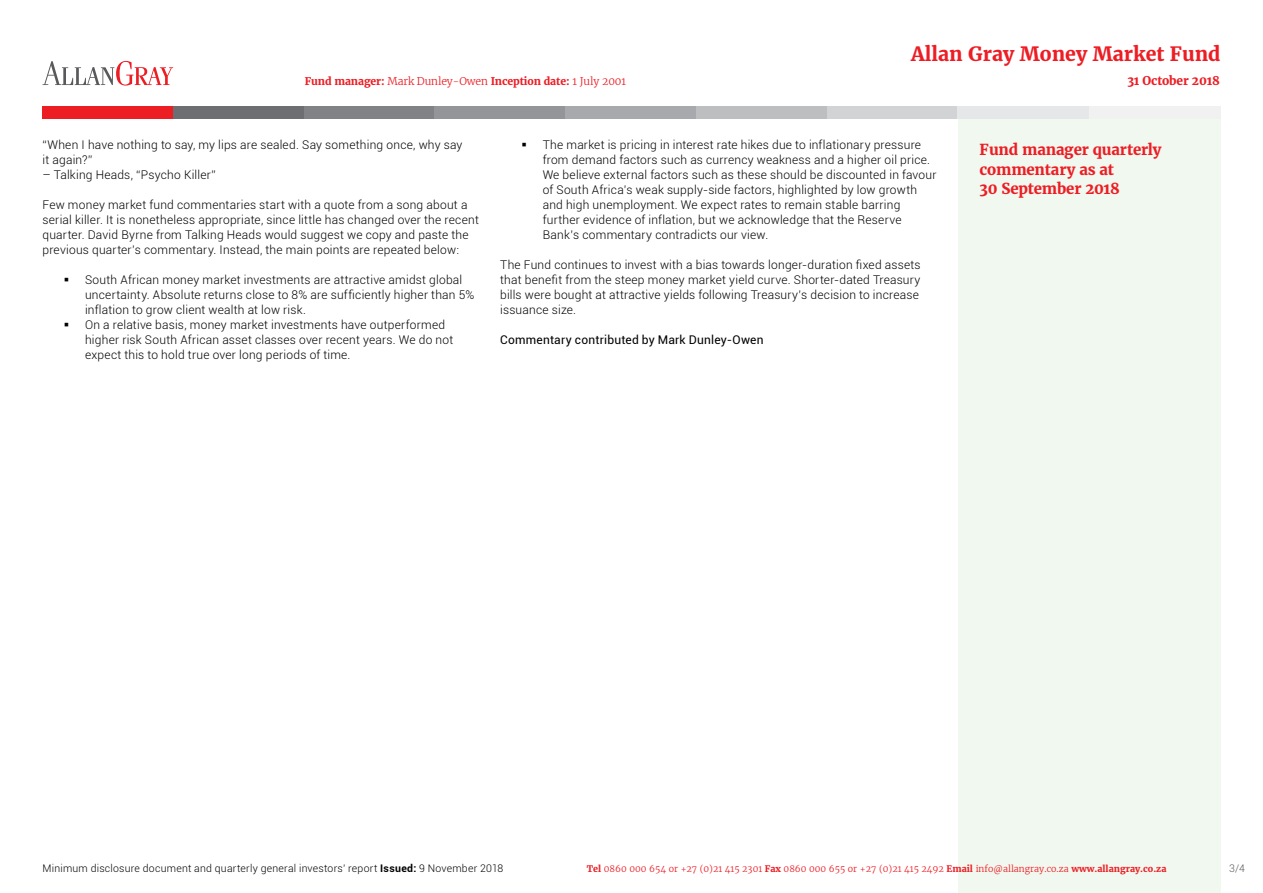
<style>
.page{position:relative;width:1263px;height:893px;background:#fff}
.page>*{position:absolute;margin:0;border:0;box-sizing:border-box;transform-origin:0 0}
.t1{font:700 19.5px "Merriweather";color:#ed1d24}
.t2{font:700 15px/19.5px "Merriweather";letter-spacing:-.01em;color:#ed1d24}
.t3{font:300 12px/15px "Roboto";letter-spacing:.02em;color:#000}
.t4{font:12px "Roboto";letter-spacing:.02em;color:#000}
.t5{font:700 12px "Merriweather";letter-spacing:-.01em;color:#ed1d24}
.t6{font:300 10.5px "Roboto";letter-spacing:.025em;color:#000}
.t7{font:700 10.5px "Merriweather";letter-spacing:-.01em;color:#ed1d24}
.t8{font:300 10.5px "Roboto";color:#58595b}
.t9{font:300 9px "Merriweather";color:#ed1d24}
.s1{font-weight:300}
.s2{font-weight:700}
</style>
<div class="page">
<div style="left:43px;top:106px;width:131px;height:13px;background:#ed1d24"></div>
<div style="left:1089px;top:106px;width:131px;height:13px;background:#f1f1f2"></div>
<div style="left:173px;top:106px;width:132px;height:13px;background:#6d6e71"></div>
<div style="left:304px;top:106px;width:131px;height:13px;background:#808285"></div>
<div style="left:435px;top:106px;width:131px;height:13px;background:#939598"></div>
<div style="left:565px;top:106px;width:132px;height:13px;background:#a7a9ac"></div>
<div style="left:696px;top:106px;width:132px;height:13px;background:#bcbec0"></div>
<div style="left:827px;top:106px;width:131px;height:13px;background:#d1d3d4"></div>
<div style="left:958px;top:106px;width:131px;height:13px;background:#e6e7e8"></div>
<svg style="left:43px;top:61px;width:130px;height:25px"></svg>
<div style="left:958px;top:119px;width:262px;height:774px;background:#f1f8ef"></div>
<p class="t7" style="left:305px;top:74px;width:323px">Fund manager: <span class="s1">Mark Dunley-Owen</span> Inception date: <span class="s1">1 July 2001</span></p>
<h1 class="t1" style="left:911px;top:41px;width:311px">Allan Gray Money Market Fund</h1>
<p class="t5" style="left:1127px;top:73px;width:94px">31 October 2018</p>
<p class="t3" style="left:43px;top:137px;width:421px">“When I have nothing to say, my lips are sealed. Say something once, why say it again?”</p>
<p class="t3" style="left:43px;top:167px;width:175px">– Talking Heads, “Psycho Killer”</p>
<p class="t3" style="left:43px;top:197px;width:438px">Few money market fund commentaries start with a quote from a song about a serial killer. It is nonetheless appropriate, since little has changed over the recent quarter. David Byrne from Talking Heads would suggest we copy and paste the previous quarter’s commentary. Instead, the main points are repeated below:</p>
<p class="t3" style="left:85px;top:272px;width:391px">South African money market investments are attractive amidst global uncertainty. Absolute returns close to 8% are sufficiently higher than 5% inflation to grow client wealth at low risk.<br>On a relative basis, money market investments have outperformed higher risk South African asset classes over recent years. We do not expect this to hold true over long periods of time.</p>
<p class="t3" style="left:543px;top:137px;width:395px">The market is pricing in interest rate hikes due to inflationary pressure from demand factors such as currency weakness and a higher oil price.<br>We believe external factors such as these should be discounted in favour of South Africa’s weak supply-side factors, highlighted by low growth and high unemployment. We expect rates to remain stable barring further evidence of inflation, but we acknowledge that the Reserve Bank’s commentary contradicts our view.</p>
<p class="t3" style="left:500px;top:257px;width:422px">The Fund continues to invest with a bias towards longer-duration fixed assets that benefit from the steep money market yield curve. Shorter-dated Treasury bills were bought at attractive yields following Treasury’s decision to increase issuance size.</p>
<p class="t4" style="left:500px;top:332px;width:265px">Commentary contributed by Mark Dunley-Owen</p>
<p class="t2" style="left:980px;top:140px;width:183px">Fund manager quarterly commentary as at<br>30 September 2018</p>
<p class="t6" style="left:43px;top:861px;width:462px">Minimum disclosure document and quarterly general investors’ report <span class="s2">Issued:</span> 9 November 2018</p>
<p class="t9" style="left:587px;top:862px;width:581px"><span class="s2">Tel</span> 0860 000 654 or +27 (0)21 415 2301 <span class="s2">Fax</span> 0860 000 655 or +27 (0)21 415 2492 <span class="s2">Email</span> info@allangray.co.za <span class="s2">www.allangray.co.za</span></p>
<p class="t8" style="left:1229px;top:861px;width:17px">3/4</p>
</div>
